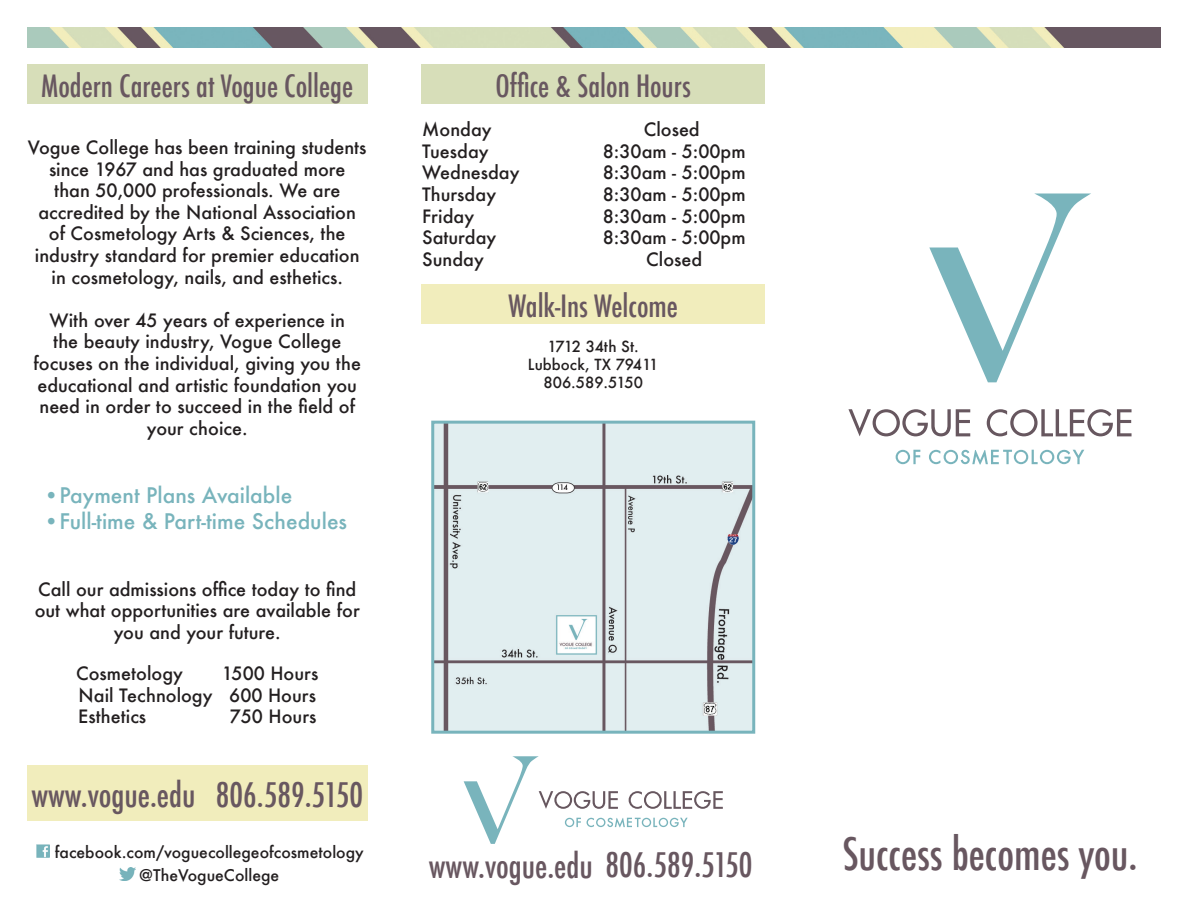
<style>
.page{position:relative;width:1188px;height:918px;background:#fff}
.page>*{position:absolute;margin:0;border:0;box-sizing:border-box;transform-origin:0 0}
.t1{font:500 condensed 43.5px "Futura";color:#685760}
.t2{font:500 condensed 33px "Futura";color:#685760}
.t3{font:500 condensed 30px "Futura";color:#685760}
.t4{font:500 21px "Futura";color:#78b4bc}
.t5{font:500 18px/21.6px "Futura";color:#231f20;text-align:center}
.t6{font:500 15.75px "Futura";color:#231f20}
.t7{font:500 15px "Futura";color:#231f20}
.t8{font:500 15px "Futura";letter-spacing:-.025em;color:#231f20}
</style>
<div class="page">
<img style="left:27px;top:27px;width:1134px;height:21px">
<svg style="left:929px;top:194px;width:161px;height:188px"></svg>
<svg style="left:848px;top:409px;width:122px;height:27px"></svg>
<svg style="left:987px;top:409px;width:145px;height:27px"></svg>
<svg style="left:896px;top:450px;width:24px;height:14px"></svg>
<svg style="left:929px;top:450px;width:155px;height:15px"></svg>
<div style="left:422px;top:64px;width:343px;height:40px;background:#d7deb9"></div>
<svg style="left:464px;top:756px;width:259px;height:88px"></svg>
<img style="left:435px;top:425px;width:316px;height:305px">
<div style="left:431px;top:421px;width:324px;height:313px;border:3px solid #78b4bc"></div>
<div style="left:422px;top:285px;width:343px;height:39px;background:#f1edbc"></div>
<div style="left:27px;top:64px;width:341px;height:40px;background:#d7deb9"></div>
<div style="left:27px;top:765px;width:341px;height:56px;background:#f1edbc"></div>
<img style="left:36px;top:844px;width:14px;height:14px">
<img style="left:119px;top:867px;width:17px;height:14px">
<p class="t3" style="left:41px;top:66px;width:313px">Modern Careers at Vogue College</p>
<p class="t5" style="left:28px;top:136px;width:340px">Vogue College has been training students since 1967 and has graduated more<br>than 50,000 professionals. We are accredited by the National Association<br>of Cosmetology Arts &amp; Sciences, the industry standard for premier education in cosmetology, nails, and esthetics.</p>
<p class="t5" style="left:33px;top:309px;width:329px">With over 45 years of experience in<br>the beauty industry, Vogue College focuses on the individual, giving you the educational and artistic foundation you need in order to succeed in the field of your choice.</p>
<p class="t4" style="left:44px;top:481px;width:250px">•Payment Plans Available</p>
<p class="t4" style="left:44px;top:506px;width:305px">•Full-time &amp; Part-time Schedules</p>
<p class="t5" style="left:35px;top:578px;width:327px">Call our admissions office today to find out what opportunities are available for you and your future.</p>
<p class="t5" style="left:76px;top:662px;width:108px">Cosmetology</p>
<p class="t5" style="left:222px;top:662px;width:98px">1500 Hours</p>
<p class="t5" style="left:79px;top:684px;width:239px">Nail Technology 600 Hours</p>
<p class="t5" style="left:78px;top:706px;width:70px">Esthetics</p>
<p class="t5" style="left:230px;top:706px;width:88px">750 Hours</p>
<p class="t2" style="left:31px;top:773px;width:333px">www.vogue.edu 806.589.5150</p>
<p class="t6" style="left:55px;top:841px;width:311px">facebook.com/voguecollegeofcosmetology</p>
<p class="t6" style="left:139px;top:864px;width:141px">@TheVogueCollege</p>
<p class="t3" style="left:495px;top:66px;width:197px">Office &amp; Salon Hours</p>
<p class="t5" style="left:422px;top:119px;width:71px">Monday</p>
<p class="t5" style="left:644px;top:119px;width:57px">Closed</p>
<p class="t5" style="left:422px;top:140px;width:68px">Tuesday</p>
<p class="t5" style="left:603px;top:140px;width:144px">8:30am - 5:00pm</p>
<p class="t5" style="left:422px;top:162px;width:99px">Wednesday</p>
<p class="t5" style="left:603px;top:162px;width:144px">8:30am - 5:00pm</p>
<p class="t5" style="left:422px;top:183px;width:75px">Thursday</p>
<p class="t5" style="left:603px;top:183px;width:144px">8:30am - 5:00pm</p>
<p class="t5" style="left:422px;top:205px;width:53px">Friday</p>
<p class="t5" style="left:603px;top:205px;width:144px">8:30am - 5:00pm</p>
<p class="t5" style="left:422px;top:227px;width:76px">Saturday</p>
<p class="t5" style="left:603px;top:227px;width:144px">8:30am - 5:00pm</p>
<p class="t5" style="left:422px;top:248px;width:63px">Sunday</p>
<p class="t5" style="left:646px;top:248px;width:57px">Closed</p>
<p class="t3" style="left:509px;top:287px;width:171px">Walk-Ins Welcome</p>
<p class="t8" style="left:548px;top:336px;width:93px">1712 34th St.</p>
<p class="t7" style="left:528px;top:354px;width:132px">Lubbock, TX 79411</p>
<p class="t7" style="left:543px;top:372px;width:101px">806.589.5150</p>
<p class="t2" style="left:429px;top:844px;width:325px">www.vogue.edu 806.589.5150</p>
<p class="t1" style="left:842px;top:826px;width:297px">Success becomes you.</p>
</div>
